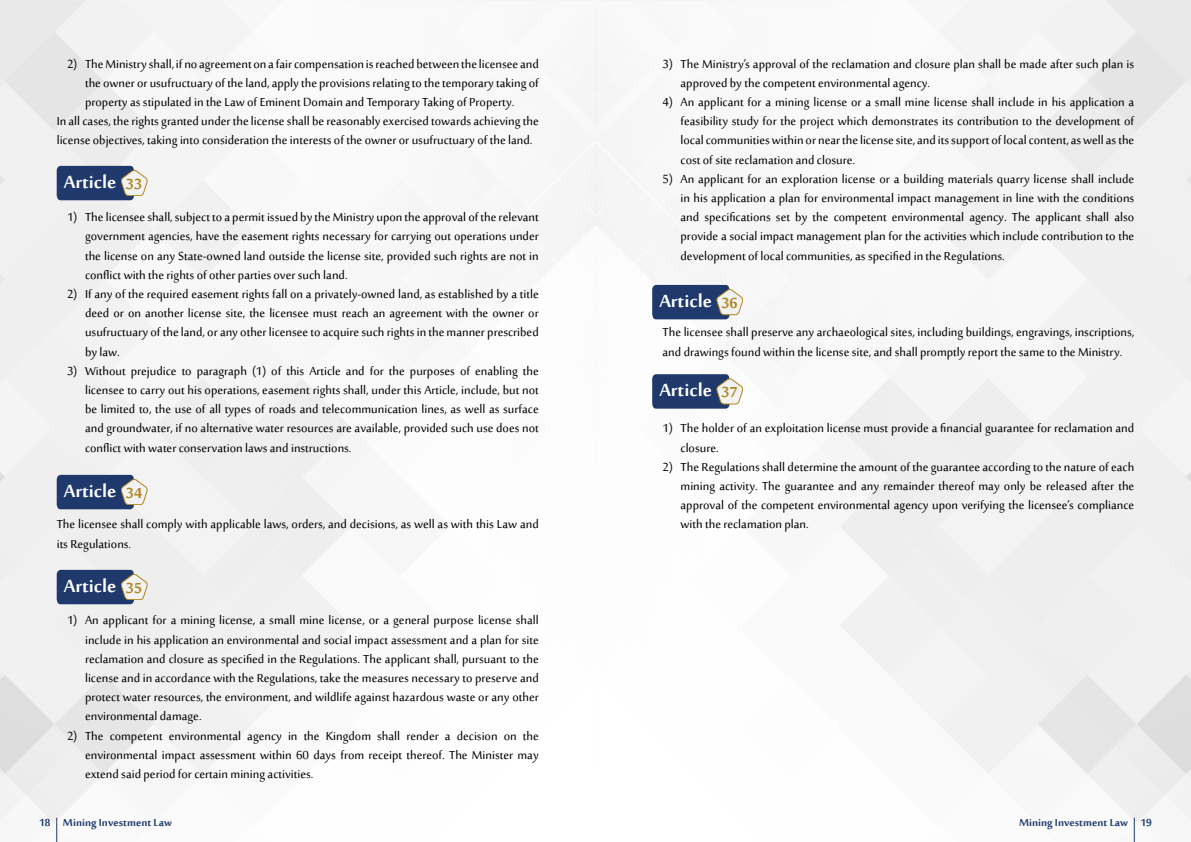
<style>
.page{position:relative;width:1191px;height:842px;background:#fff}
.page>*{position:absolute;margin:0;border:0;box-sizing:border-box;transform-origin:0 0}
.t1{font:700 24px "Sakkal Majalla";color:#fff}
.t2{font:16px/19.2px "Sakkal Majalla";color:#000;text-align:justify}
.t3{font:700 14px "Sakkal Majalla";color:#1f396c}
.s1{font-size:20px;color:#af851e}
</style>
<div class="page">
<img style="left:0;top:0;width:1190px;height:842px">
<svg style="left:56px;top:818px;width:1px;height:24px"></svg>
<svg style="left:1133px;top:818px;width:1px;height:24px"></svg>
<svg style="left:57px;top:166px;width:90px;height:34px"></svg>
<svg style="left:57px;top:475px;width:90px;height:34px"></svg>
<svg style="left:652px;top:285px;width:91px;height:34px"></svg>
<svg style="left:652px;top:374px;width:91px;height:35px"></svg>
<svg style="left:57px;top:570px;width:90px;height:34px;background:#4d6085"></svg>
<p class="t2" style="left:67px;top:55px;width:473px">2) The Ministry shall, if no agreement on a fair compensation is reached between the licensee and</p>
<p class="t2" style="left:85px;top:74px;width:455px">the owner or usufructuary of the land, apply the provisions relating to the temporary taking of</p>
<p class="t2" style="left:85px;top:93px;width:431px">property as stipulated in the Law of Eminent Domain and Temporary Taking of Property.</p>
<p class="t2" style="left:57px;top:113px;width:483px">In all cases, the rights granted under the license shall be reasonably exercised towards achieving the</p>
<p class="t2" style="left:57px;top:132px;width:477px">license objectives, taking into consideration the interests of the owner or usufructuary of the land.</p>
<h1 class="t1" style="left:64px;top:169px;width:80px">Article <span class="s1">33</span></h1>
<p class="t2" style="left:85px;top:209px;width:455px;text-indent:-18px">1) The licensee shall, subject to a permit issued by the Ministry upon the approval of the relevant government agencies, have the easement rights necessary for carrying out operations under the license on any State-owned land outside the license site, provided such rights are not in conflict with the rights of other parties over such land.</p>
<p class="t2" style="left:85px;top:285px;width:455px;text-indent:-18px">2) If any of the required easement rights fall on a privately-owned land, as established by a title deed or on another license site, the licensee must reach an agreement with the owner or usufructuary of the land, or any other licensee to acquire such rights in the manner prescribed by law.</p>
<p class="t2" style="left:85px;top:362px;width:455px;text-indent:-18px">3) Without prejudice to paragraph (1) of this Article and for the purposes of enabling the licensee to carry out his operations, easement rights shall, under this Article, include, but not be limited to, the use of all types of roads and telecommunication lines, as well as surface and groundwater, if no alternative water resources are available, provided such use does not conflict with water conservation laws and instructions.</p>
<h1 class="t1" style="left:64px;top:478px;width:80px">Article <span class="s1">34</span></h1>
<p class="t2" style="left:57px;top:516px;width:483px">The licensee shall comply with applicable laws, orders, and decisions, as well as with this Law and its Regulations.</p>
<h1 class="t1" style="left:64px;top:572px;width:80px">Article <span class="s1">35</span></h1>
<p class="t2" style="left:85px;top:612px;width:455px;text-indent:-18px">1) An applicant for a mining license, a small mine license, or a general purpose license shall include in his application an environmental and social impact assessment and a plan for site reclamation and closure as specified in the Regulations. The applicant shall, pursuant to the license and in accordance with the Regulations, take the measures necessary to preserve and protect water resources, the environment, and wildlife against hazardous waste or any other environmental damage.</p>
<p class="t2" style="left:85px;top:727px;width:455px;text-indent:-18px">2) The competent environmental agency in the Kingdom shall render a decision on the environmental impact assessment within 60 days from receipt thereof. The Minister may extend said period for certain mining activities.</p>
<p class="t2" style="left:680px;top:55px;width:455px;text-indent:-18px">3) The Ministry’s approval of the reclamation and closure plan shall be made after such plan is approved by the competent environmental agency.</p>
<p class="t2" style="left:680px;top:93px;width:455px;text-indent:-18px">4) An applicant for a mining license or a small mine license shall include in his application a feasibility study for the project which demonstrates its contribution to the development of local communities within or near the license site, and its support of local content, as well as the cost of site reclamation and closure.</p>
<p class="t2" style="left:680px;top:170px;width:455px;text-indent:-18px">5) An applicant for an exploration license or a building materials quarry license shall include in his application a plan for environmental impact management in line with the conditions and specifications set by the competent environmental agency. The applicant shall also provide a social impact management plan for the activities which include contribution to the development of local communities, as specified in the Regulations.</p>
<h1 class="t1" style="left:659px;top:288px;width:80px">Article <span class="s1">36</span></h1>
<p class="t2" style="left:662px;top:324px;width:473px">The licensee shall preserve any archaeological sites, including buildings, engravings, inscriptions, and drawings found within the license site, and shall promptly report the same to the Ministry.</p>
<h1 class="t1" style="left:659px;top:377px;width:80px">Article <span class="s1">37</span></h1>
<p class="t2" style="left:680px;top:420px;width:455px;text-indent:-18px">1) The holder of an exploitation license must provide a financial guarantee for reclamation and closure.</p>
<p class="t2" style="left:680px;top:458px;width:455px;text-indent:-18px">2) The Regulations shall determine the amount of the guarantee according to the nature of each mining activity. The guarantee and any remainder thereof may only be released after the approval of the competent environmental agency upon verifying the licensee’s compliance with the reclamation plan.</p>
<p class="t3" style="left:39px;top:815px;width:134px">18 Mining Investment Law</p>
<p class="t3" style="left:1019px;top:815px;width:134px">Mining Investment Law 19</p>
</div>
